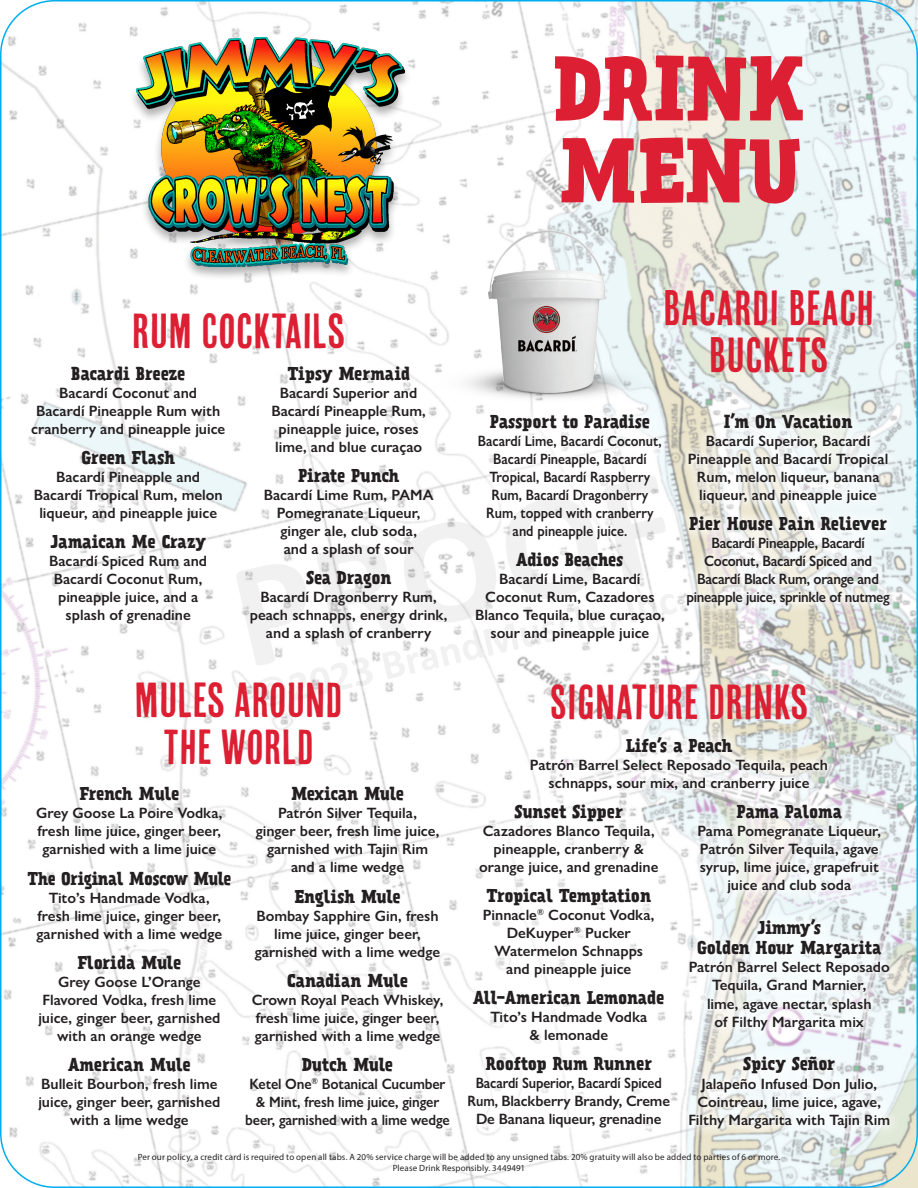
<style>
.page{position:relative;width:918px;height:1188px;background:#fff}
.page>*{position:absolute;margin:0;border:0;box-sizing:border-box;transform-origin:0 0}
.t1{font:700 80.7px "Prater Serif Pro";color:#dc1f32}
.t2{font:49.05px/46.8px "Cheap Pine Sans";color:#dc1f32;text-align:center}
.t3{font:700 16.5px/20px "Prater Serif Pro";letter-spacing:-.005em;color:#231f20;text-align:center}
.t4{font:700 16.5px "Prater Serif Pro";letter-spacing:-.005em;color:#231f20;scale:.96 1}
.t5{font:600 15px/18px "Gill Sans Nova";color:#231f20;text-align:center}
.t6{font:600 15px/18px "Gill Sans Nova";color:#231f20;text-align:center;scale:.89 1}
.t7{font:600 15px/18px "Gill Sans Nova";letter-spacing:-.02em;color:#231f20;text-align:center;scale:.93 1}
.t8{font:600 15px/18px "Gill Sans Nova";color:#231f20;text-align:center;scale:.94 1}
.t9{font:600 15px/18px "Gill Sans Nova";color:#231f20;text-align:center;scale:.9 1}
.t10{font:9px/10.8px "Myriad Pro";letter-spacing:.015em;color:#231f20;text-align:center}
</style>
<div class="page">
<img style="left:0;top:0;width:918px;height:1188px">
<div style="left:463px;top:400px;width:439px;height:254px;background:#fff;opacity:.75"></div>
<img style="left:435px;top:362px;width:224px;height:42px">
<img style="left:488px;top:230px;width:119px;height:163px">
<div style="left:128px;top:36px;width:284px;height:245px;background:#231f20;opacity:.35"></div>
<img style="left:133px;top:35px;width:274px;height:235px">
<div style="left:456px;top:725px;width:446px;height:416px;background:#fff;opacity:.75"></div>
<svg style="left:235px;top:475px;width:452px;height:234px"></svg>
<p class="t1" style="left:554px;top:28px;width:251px">DRINK</p>
<p class="t1" style="left:558px;top:110px;width:243px">MENU</p>
<p class="t2" style="left:132px;top:306px;width:215px">RUM COCKTAILS</p>
<p class="t3" style="left:71px;top:363px;width:116px">Bacardi Breeze</p>
<p class="t5" style="left:31px;top:384px;width:196px">Bacardí Coconut and<br>Bacardí Pineapple Rum with cranberry and pineapple juice</p>
<p class="t3" style="left:81px;top:447px;width:95px">Green Flash</p>
<p class="t5" style="left:34px;top:468px;width:190px">Bacardí Pineapple and<br>Bacardí Tropical Rum, melon liqueur, and pineapple juice</p>
<p class="t3" style="left:51px;top:531px;width:157px">Jamaican Me Crazy</p>
<p class="t5" style="left:49px;top:552px;width:159px">Bacardí Spiced Rum and<br>Bacardí Coconut Rum, pineapple juice, and a splash of grenadine</p>
<p class="t3" style="left:287px;top:363px;width:124px">Tipsy Mermaid</p>
<p class="t5" style="left:271px;top:384px;width:156px">Bacardí Superior and<br>Bacardí Pineapple Rum, pineapple juice, roses lime, and blue curaçao</p>
<p class="t3" style="left:298px;top:465px;width:103px">Pirate Punch</p>
<p class="t5" style="left:264px;top:486px;width:171px">Bacardí Lime Rum, PAMA<br>Pomegranate Liqueur, ginger ale, club soda,<br>and a splash of sour</p>
<p class="t3" style="left:306px;top:567px;width:87px">Sea Dragon</p>
<p class="t5" style="left:250px;top:588px;width:199px">Bacardí Dragonberry Rum, peach schnapps, energy drink, and a splash of cranberry</p>
<p class="t2" style="left:134px;top:676px;width:210px">MULES AROUND<br>THE WORLD</p>
<p class="t3" style="left:79px;top:784px;width:101px">French Mule</p>
<p class="t5" style="left:36px;top:804px;width:188px">Grey Goose La Poire Vodka, fresh lime juice, ginger beer, garnished with a lime juice</p>
<p class="t4" style="left:27px;top:866px;width:214px">The Original Moscow Mule</p>
<p class="t5" style="left:37px;top:888px;width:187px">Tito’s Handmade Vodka, fresh lime juice, ginger beer, garnished with a lime wedge</p>
<p class="t3" style="left:77px;top:952px;width:105px">Florida Mule</p>
<p class="t5" style="left:38px;top:972px;width:184px">Grey Goose L’Orange<br>Flavored Vodka, fresh lime juice, ginger beer, garnished with an orange wedge</p>
<p class="t3" style="left:68px;top:1054px;width:124px">American Mule</p>
<p class="t5" style="left:38px;top:1074px;width:184px">Bulleit Bourbon, fresh lime juice, ginger beer, garnished with a lime wedge</p>
<p class="t3" style="left:291px;top:784px;width:115px">Mexican Mule</p>
<p class="t5" style="left:256px;top:804px;width:185px">Patrón Silver Tequila,<br>ginger beer, fresh lime juice, garnished with Tajin Rim and a lime wedge</p>
<p class="t3" style="left:294px;top:886px;width:108px">English Mule</p>
<p class="t5" style="left:255px;top:906px;width:187px">Bombay Sapphire Gin, fresh lime juice, ginger beer, garnished with a lime wedge</p>
<p class="t3" style="left:287px;top:970px;width:122px">Canadian Mule</p>
<p class="t5" style="left:252px;top:990px;width:193px;text-align:left">Crown Royal Peach Whiskey, fresh lime juice, ginger beer, garnished with a lime wedge</p>
<p class="t3" style="left:302px;top:1054px;width:93px">Dutch Mule</p>
<p class="t8" style="left:245px;top:1074px;width:219px">Ketel One<sup>®</sup> Botanical Cucumber &amp; Mint, fresh lime juice, ginger beer, garnished with a lime wedge</p>
<p class="t2" style="left:663px;top:284px;width:213px">BACARDI BEACH<br>BUCKETS</p>
<p class="t3" style="left:490px;top:411px;width:162px">Passport to Paradise</p>
<p class="t6" style="left:478px;top:432px;width:208px">Bacardí Lime, Bacardí Coconut,<br>Bacardí Pineapple, Bacardí<br>Tropical, Bacardí Raspberry<br>Rum, Bacardí Dragonberry<br>Rum, topped with cranberry and pineapple juice.</p>
<p class="t3" style="left:516px;top:549px;width:109px">Adios Beaches</p>
<p class="t5" style="left:475px;top:570px;width:191px">Bacardí Lime, Bacardí<br>Coconut Rum, Cazadores<br>Blanco Tequila, blue curaçao, sour and pineapple juice</p>
<p class="t3" style="left:724px;top:411px;width:130px">I’m On Vacation</p>
<p class="t5" style="left:688px;top:432px;width:202px">Bacardí Superior, Bacardí<br>Pineapple and Bacardí Tropical<br>Rum, melon liqueur, banana liqueur, and pineapple juice</p>
<p class="t3" style="left:689px;top:513px;width:199px">Pier House Pain Reliever</p>
<p class="t7" style="left:686px;top:534px;width:220px">Bacardí Pineapple, Bacardí<br>Coconut, Bacardí Spiced and<br>Bacardí Black Rum, orange and pineapple juice, sprinkle of nutmeg</p>
<p class="t2" style="left:550px;top:678px;width:260px">SIGNATURE DRINKS</p>
<p class="t3" style="left:626px;top:735px;width:108px">Life’s a Peach</p>
<p class="t5" style="left:530px;top:755px;width:300px">Patrón Barrel Select Reposado Tequila, peach schnapps, sour mix, and cranberry juice</p>
<p class="t3" style="left:514px;top:801px;width:110px">Sunset Sipper</p>
<p class="t5" style="left:479px;top:822px;width:181px">Cazadores Blanco Tequila, pineapple, cranberry &amp; orange juice, and grenadine</p>
<p class="t3" style="left:487px;top:885px;width:166px">Tropical Temptation</p>
<p class="t5" style="left:483px;top:906px;width:173px">Pinnacle<sup>®</sup> Coconut Vodka,<br>DeKuyper<sup>®</sup> Pucker<br>Watermelon Schnapps and pineapple juice</p>
<p class="t3" style="left:473px;top:988px;width:193px">All-American Lemonade</p>
<p class="t5" style="left:490px;top:1008px;width:158px">Tito’s Handmade Vodka &amp; lemonade</p>
<p class="t3" style="left:485px;top:1054px;width:168px">Rooftop Rum Runner</p>
<p class="t9" style="left:468px;top:1074px;width:226px">Bacardí Superior, Bacardí Spiced<br>Rum, Blackberry Brandy, Creme<br>De Banana liqueur, grenadine</p>
<p class="t3" style="left:736px;top:801px;width:107px">Pama Paloma</p>
<p class="t5" style="left:697px;top:822px;width:185px">Pama Pomegranate Liqueur,<br>Patrón Silver Tequila, agave syrup, lime juice, grapefruit juice and club soda</p>
<p class="t3" style="left:697px;top:917px;width:186px">Jimmy’s<br>Golden Hour Margarita</p>
<p class="t5" style="left:689px;top:958px;width:203px">Patrón Barrel Select Reposado<br>Tequila, Grand Marnier,<br>lime, agave nectar, splash<br>of Filthy Margarita mix</p>
<p class="t3" style="left:743px;top:1054px;width:94px">Spicy Señor</p>
<p class="t5" style="left:688px;top:1074px;width:203px">Jalapeño Infused Don Julio,<br>Cointreau, lime juice, agave,<br>Filthy Margarita with Tajin Rim</p>
<p class="t10" style="left:138px;top:1151px;width:644px">Per our policy, a credit card is required to open all tabs. A 20% service charge will be added to any unsigned tabs. 20% gratuity will also be added to parties of 6 or more.<br>Please Drink Responsibly. 3449491</p>
</div>
